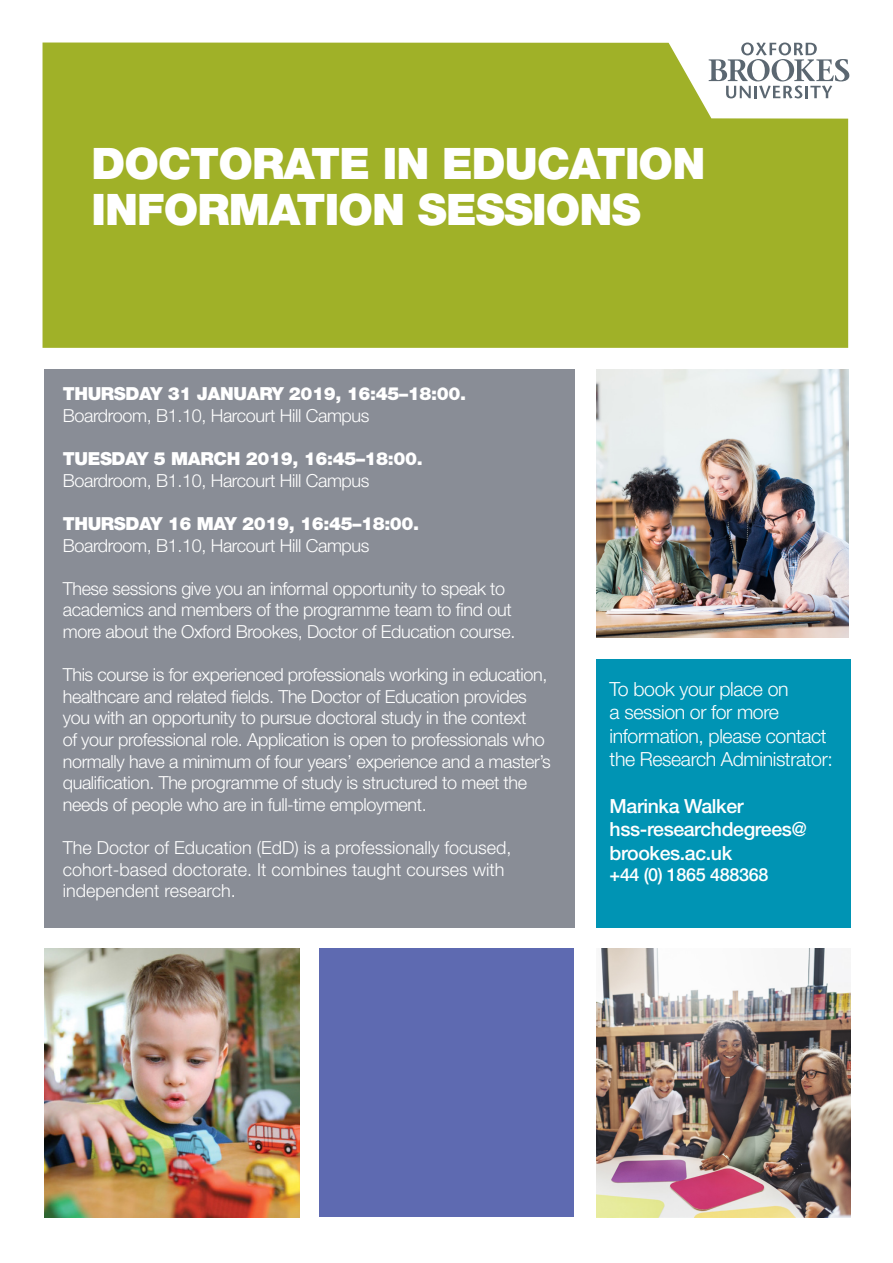
<style>
.page{position:relative;width:893px;height:1263px;background:#fff}
.page>*{position:absolute;margin:0;border:0;box-sizing:border-box;transform-origin:0 0}
.t1{font:900 43.5px "Helvetica Neue";letter-spacing:-.02em;color:#fff}
.t2{font:300 19.5px/23.4px "Helvetica Neue";letter-spacing:-.02em;color:#fff}
.t3{font:500 19.5px/23.4px "Helvetica Neue LT";letter-spacing:-.02em;color:#fff}
.t4{font:300 18px/21.6px "Helvetica Neue";letter-spacing:-.02em;color:#fff}
.t5{font:300 18px/21.6px "Helvetica Neue";color:#fff}
.t6{font:900 18px "Helvetica Neue";letter-spacing:-.02em;color:#fff}
.t7{font:500 18px "Helvetica Neue LT";letter-spacing:-.02em;color:#fff}
</style>
<div class="page">
<div style="left:43px;top:43px;width:805px;height:305px;background:#a0b128"></div>
<svg style="left:709px;top:43px;width:140px;height:55px"></svg>
<div style="left:44px;top:369px;width:530px;height:558px;background:#898d96"></div>
<img style="left:45px;top:948px;width:254px;height:269px">
<img style="left:596px;top:948px;width:254px;height:269px">
<div style="left:319px;top:948px;width:254px;height:269px;background:#5e6ab1"></div>
<div style="left:596px;top:659px;width:254px;height:268px;background:#0094b4"></div>
<img style="left:596px;top:369px;width:252px;height:269px">
<p class="t1" style="left:91px;top:137px;width:615px">DOCTORATE IN EDUCATION</p>
<p class="t1" style="left:91px;top:184px;width:551px">INFORMATION SESSIONS</p>
<p class="t6" style="left:63px;top:383px;width:405px">THURSDAY 31 JANUARY 2019, 16:45–18:00.</p>
<p class="t4" style="left:63px;top:404px;width:308px">Boardroom, B1.10, Harcourt Hill Campus</p>
<p class="t6" style="left:63px;top:448px;width:362px">TUESDAY 5 MARCH 2019, 16:45–18:00.</p>
<p class="t4" style="left:63px;top:469px;width:308px">Boardroom, B1.10, Harcourt Hill Campus</p>
<p class="t6" style="left:63px;top:513px;width:358px">THURSDAY 16 MAY 2019, 16:45–18:00.</p>
<p class="t4" style="left:63px;top:534px;width:308px">Boardroom, B1.10, Harcourt Hill Campus</p>
<p class="t4" style="left:63px;top:577px;width:454px">These sessions give you an informal opportunity to speak to academics and members of the programme team to find out more about the Oxford Brookes, Doctor of Education course.</p>
<p class="t4" style="left:63px;top:664px;width:490px">This course is for experienced professionals working in education, healthcare and related fields. The Doctor of Education provides you with an opportunity to pursue doctoral study in the context<br>of your professional role. Application is open to professionals who normally have a minimum of four years’ experience and a master’s qualification. The programme of study is structured to meet the needs of people who are in full-time employment.</p>
<p class="t5" style="left:63px;top:836px;width:450px">The Doctor of Education (EdD) is a professionally focused, cohort-based doctorate. It combines taught courses with independent research.</p>
<p class="t2" style="left:610px;top:677px;width:225px">To book your place on<br>a session or for more information, please contact the Research Administrator:</p>
<p class="t3" style="left:610px;top:794px;width:199px">Marinka Walker hss-researchdegrees@ brookes.ac.uk</p>
<p class="t7" style="left:610px;top:864px;width:160px">+44 (0) 1865 488368</p>
</div>
